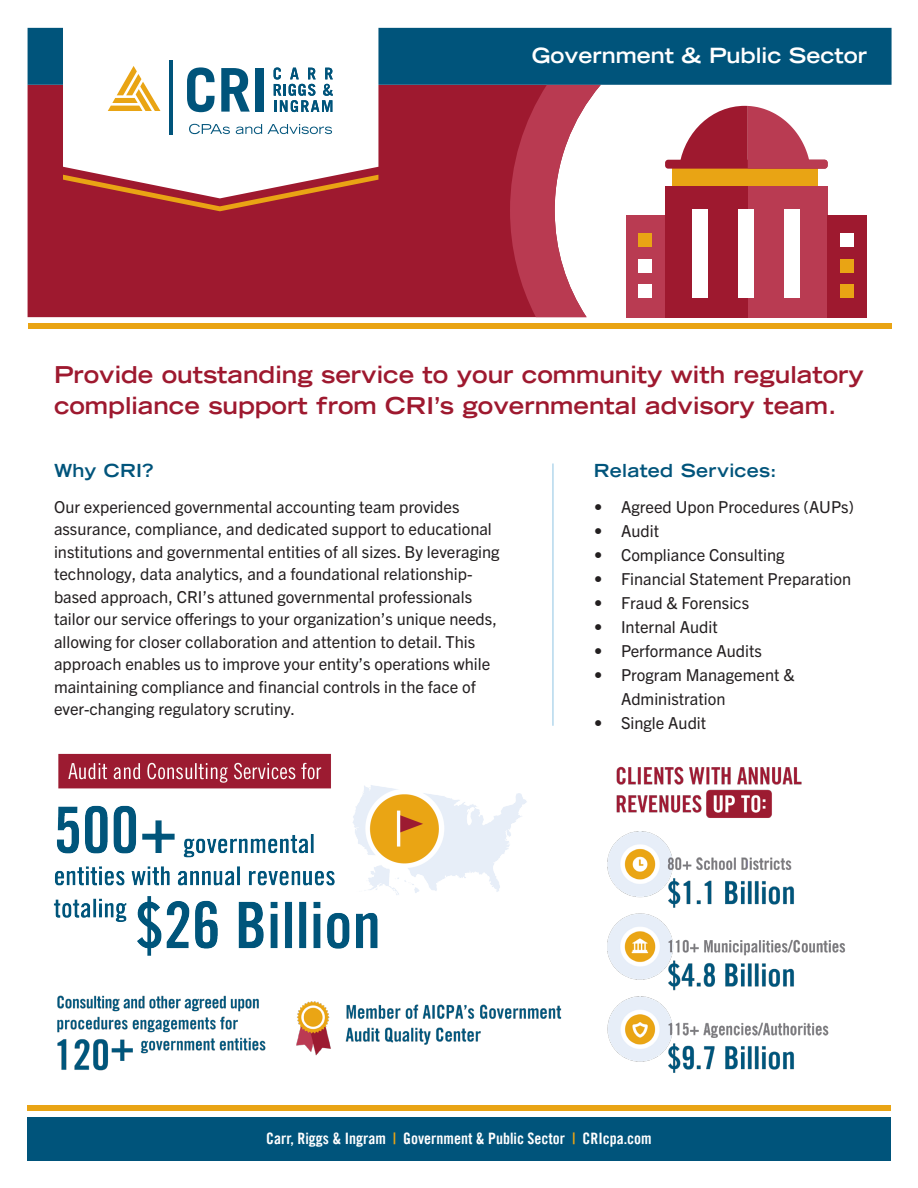
<style>
.page{position:relative;width:918px;height:1188px;background:#fff}
.page>*{position:absolute;margin:0;border:0;box-sizing:border-box;transform-origin:0 0}
.Red-_Top_Large_Subhe{font:700 expanded 23.25px/31.5px "Trade Gothic LT Std";color:#9e192f}
.Top_Header_Title-_Wh{font:700 expanded 21px "Trade Gothic LT Std";color:#fff}
.List_TITLE_-_Related{font:700 expanded 18px "Trade Gothic LT Std";letter-spacing:.015em;color:#00547b}
.t1{font:16.5px/22.5px "Trade Gothic Next LT Pro";color:#231f20}
.t2{font:15.75px "Trade Gothic LT Std Bd Cn 20";color:#fff}
.s1{color:#e9a414}
</style>
<div class="page">
<div style="left:28px;top:85px;width:482px;height:232px;background:#9e192f"></div>
<div style="left:27px;top:1117px;width:864px;height:44px;background:#00547b"></div>
<div style="left:27px;top:1106px;width:864px;height:5px;background:#e9a414"></div>
<div style="left:28px;top:323px;width:864px;height:6px;background:#e9a414"></div>
<svg style="left:510px;top:85px;width:91px;height:232px"></svg>
<div style="left:28px;top:28px;width:864px;height:57px;background:#00547b"></div>
<svg style="left:63px;top:198px;width:315px;height:13px;background:#a72b2b"></svg>
<svg style="left:63px;top:28px;width:315px;height:170px"></svg>
<hr style="left:170px;top:60px;width:3px;height:74px;background:#00547b">
<svg style="left:187px;top:67px;width:28px;height:45px"></svg>
<svg style="left:221px;top:68px;width:29px;height:44px"></svg>
<div style="left:255px;top:68px;width:9px;height:44px;background:#00547b"></div>
<svg style="left:189px;top:124px;width:41px;height:10px"></svg>
<svg style="left:236px;top:124px;width:26px;height:10px"></svg>
<svg style="left:268px;top:124px;width:64px;height:10px"></svg>
<svg style="left:274px;top:68px;width:59px;height:44px"></svg>
<svg style="left:108px;top:66px;width:52px;height:45px"></svg>
<div style="left:626px;top:215px;width:39px;height:103px;background:#b93b52"></div>
<div style="left:639px;top:234px;width:13px;height:13px;background:#e9a414"></div>
<div style="left:639px;top:284px;width:13px;height:14px;background:#fff"></div>
<div style="left:665px;top:186px;width:163px;height:132px;background:#9e192f"></div>
<div style="left:672px;top:169px;width:146px;height:17px;background:#e9a414"></div>
<div style="left:748px;top:186px;width:80px;height:132px;background:#b93b52"></div>
<div style="left:665px;top:160px;width:163px;height:9px;background:#9e192f;border-radius:3px"></div>
<div style="left:828px;top:215px;width:39px;height:103px;background:#9e192f"></div>
<div style="left:840px;top:234px;width:14px;height:13px;background:#fff"></div>
<div style="left:840px;top:259px;width:14px;height:14px;background:#e9a414"></div>
<div style="left:840px;top:284px;width:14px;height:14px;background:#e9a414"></div>
<div style="left:639px;top:259px;width:13px;height:14px;background:#fff"></div>
<svg style="left:680px;top:106px;width:148px;height:63px"></svg>
<div style="left:785px;top:209px;width:15px;height:88px;background:#fff"></div>
<div style="left:739px;top:209px;width:15px;height:88px;background:#fff"></div>
<div style="left:693px;top:209px;width:15px;height:88px;background:#fff"></div>
<hr style="left:552px;top:464px;width:2px;height:262px;background:#b4d8ec">
<img style="left:53px;top:753px;width:474px;height:203px">
<img style="left:57px;top:995px;width:206px;height:76px">
<img style="left:263px;top:1001px;width:299px;height:55px">
<img style="left:607px;top:766px;width:239px;height:307px">
<h1 class="Top_Header_Title-_Wh" style="left:532px;top:42px;width:337px">Government &amp; Public Sector</h1>
<p class="Red-_Top_Large_Subhe" style="left:54px;top:358px;width:812px">Provide outstanding service to your community with regulatory compliance support from CRI’s governmental advisory team.</p>
<p class="List_TITLE_-_Related" style="left:54px;top:459px;width:101px">Why CRI?</p>
<p class="t1" style="left:54px;top:495px;width:447px">Our experienced governmental accounting team provides assurance, compliance, and dedicated support to educational institutions and governmental entities of all sizes. By leveraging technology, data analytics, and a foundational relationship&shy;based approach, CRI’s attuned governmental professionals tailor our service offerings to your organization’s unique needs, allowing for closer collaboration and attention to detail. This approach enables us to improve your entity’s operations while maintaining compliance and financial controls in the face of ever-changing regulatory scrutiny.</p>
<p class="List_TITLE_-_Related" style="left:594px;top:459px;width:184px">Related Services:</p>
<p class="t1" style="left:594px;top:495px;width:262px">• Agreed Upon Procedures (AUPs)</p>
<p class="t1" style="left:594px;top:519px;width:67px">• Audit</p>
<p class="t1" style="left:594px;top:543px;width:192px">• Compliance Consulting</p>
<p class="t1" style="left:594px;top:567px;width:259px">• Financial Statement Preparation</p>
<p class="t1" style="left:594px;top:591px;width:157px">• Fraud &amp; Forensics</p>
<p class="t1" style="left:594px;top:615px;width:125px">• Internal Audit</p>
<p class="t1" style="left:594px;top:639px;width:169px">• Performance Audits</p>
<p class="t1" style="left:621px;top:662px;width:175px;line-height:24px;text-indent:-27px">• Program Management &amp;<br>Administration</p>
<p class="t1" style="left:594px;top:711px;width:114px">• Single Audit</p>
<p class="t2" style="left:266px;top:1129px;width:387px">Carr, Riggs &amp; Ingram <span class="s1">|</span> Government &amp; Public Sector <span class="s1">|</span> CRIcpa.com</p>
</div>
